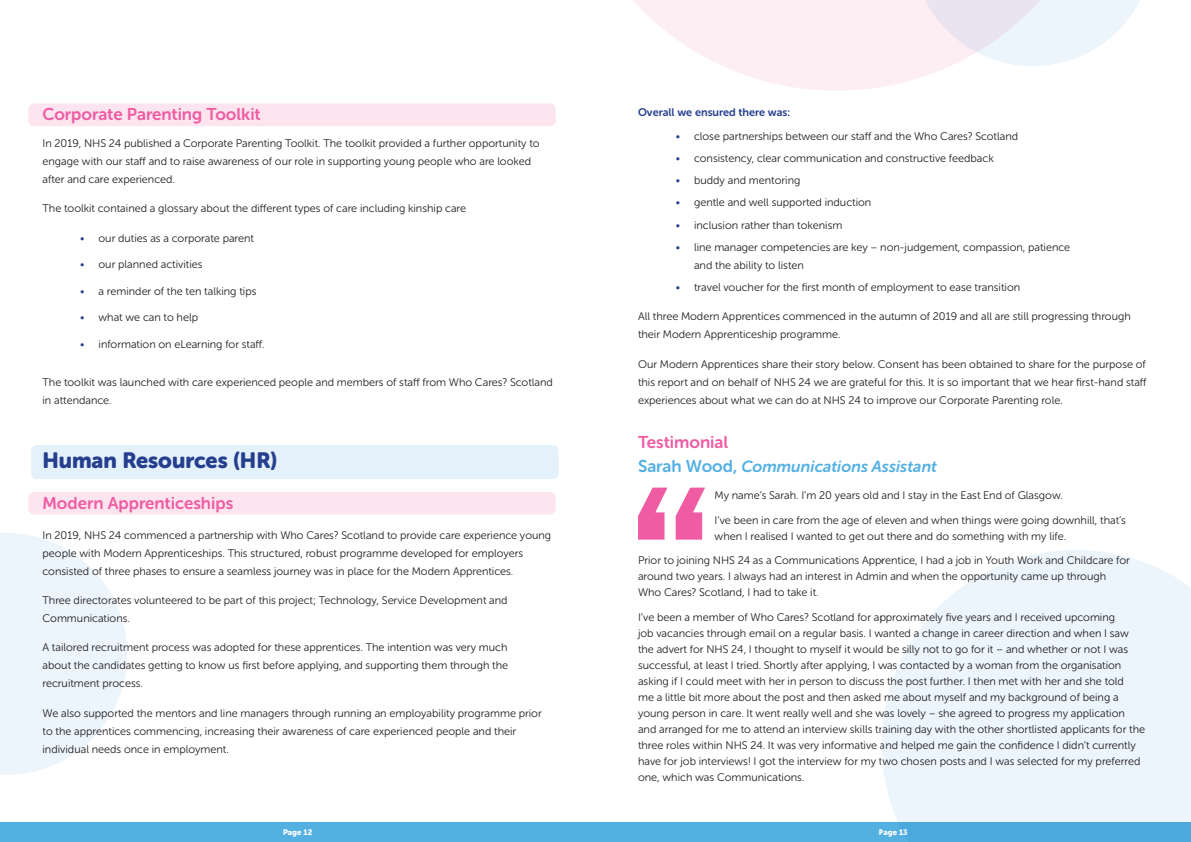
<style>
.page{position:relative;width:1191px;height:842px;background:#fff}
.page>*{position:absolute;margin:0;border:0;box-sizing:border-box;transform-origin:0 0}
.t1{font:22px "Museo Sans Rounded 900";color:#253f8e}
.t2{font:17px "Museo Sans Rounded 700";color:#ef5ca3}
.t3{font:italic 16px "Museo Sans Rounded 700";color:#53b0e3}
.t4{font:11px/18px "Museo Sans Rounded 300";color:#231f20}
.t5{font:11px "Museo Sans Rounded 700";color:#253f8e}
.t6{font:8px "Museo Sans Rounded 900";color:#fff}
.s1{color:#253f8e}
.s2{font-style:normal;font-size:17px}
</style>
<div class="page">
<div style="left:28px;top:492px;width:528px;height:22px;background:#fce5ef;border-radius:6px"></div>
<div style="left:28px;top:103px;width:528px;height:23px;background:#fce5ef;border-radius:6px"></div>
<div style="left:31px;top:445px;width:527px;height:34px;background:#e4f1fa;border-radius:6px"></div>
<div style="left:595px;top:822px;width:596px;height:20px;background:#53b0e1"></div>
<div style="left:0;top:822px;width:595px;height:20px;background:#53b0e1"></div>
<svg style="left:638px;top:488px;width:67px;height:52px"></svg>
<svg style="left:882px;top:550px;width:309px;height:272px;background:#eef6fb"></svg>
<svg style="left:0;top:533px;width:127px;height:242px"></svg>
<svg style="left:1111px;top:0;width:29px;height:37px"></svg>
<svg style="left:633px;top:0;width:478px;height:91px;fill:#fdeef4"></svg>
<h2 class="t2" style="left:43px;top:105px;width:220px">Corporate Parenting Toolkit</h2>
<p class="t4" style="left:43px;top:134px;width:498px">In 2019, NHS 24 published a Corporate Parenting Toolkit. The toolkit provided a further opportunity to engage with our staff and to raise awareness of our role in supporting young people who are looked after and care experienced.</p>
<p class="t4" style="left:43px;top:200px;width:425px">The toolkit contained a glossary about the different types of care including kinship care</p>
<p class="t4" style="left:80px;top:229px;width:175px"><span class="s1">•</span> our duties as a corporate parent</p>
<p class="t4" style="left:80px;top:255px;width:124px"><span class="s1">•</span> our planned activities</p>
<p class="t4" style="left:80px;top:282px;width:178px"><span class="s1">•</span> a reminder of the ten talking tips</p>
<p class="t4" style="left:80px;top:308px;width:119px"><span class="s1">•</span> what we can to help</p>
<p class="t4" style="left:80px;top:335px;width:186px"><span class="s1">•</span> information on eLearning for staff.</p>
<p class="t4" style="left:43px;top:373px;width:512px">The toolkit was launched with care experienced people and members of staff from Who Cares? Scotland in attendance.</p>
<h1 class="t1" style="left:43px;top:448px;width:236px">Human Resources (HR)</h1>
<h2 class="t2" style="left:43px;top:494px;width:192px">Modern Apprenticeships</h2>
<p class="t4" style="left:43px;top:526px;width:510px">In 2019, NHS 24 commenced a partnership with Who Cares? Scotland to provide care experience young people with Modern Apprenticeships. This structured, robust programme developed for employers consisted of three phases to ensure a seamless journey was in place for the Modern Apprentices.</p>
<p class="t4" style="left:43px;top:591px;width:466px">Three directorates volunteered to be part of this project; Technology, Service Development and<br>Communications.</p>
<p class="t4" style="left:43px;top:639px;width:467px;text-align:justify">A tailored recruitment process was adopted for these apprentices. The intention was very much about the candidates getting to know us first before applying, and supporting them through the recruitment process.</p>
<p class="t4" style="left:43px;top:704px;width:501px">We also supported the mentors and line managers through running an employability programme prior to the apprentices commencing, increasing their awareness of care experienced people and their individual needs once in employment.</p>
<p class="t5" style="left:638px;top:106px;width:153px">Overall we ensured there was:</p>
<p class="t4" style="left:675px;top:127px;width:344px"><span class="s1">•</span> close partnerships between our staff and the Who Cares? Scotland</p>
<p class="t4" style="left:675px;top:149px;width:319px"><span class="s1">•</span> consistency, clear communication and constructive feedback</p>
<p class="t4" style="left:675px;top:171px;width:126px"><span class="s1">•</span> buddy and mentoring</p>
<p class="t4" style="left:675px;top:194px;width:197px"><span class="s1">•</span> gentle and well supported induction</p>
<p class="t4" style="left:675px;top:216px;width:168px"><span class="s1">•</span> inclusion rather than tokenism</p>
<p class="t4" style="left:694px;top:238px;width:378px;text-indent:-18px"><span class="s1">•</span> line manager competencies are key – non-judgement, compassion, patience and the ability to listen</p>
<p class="t4" style="left:675px;top:278px;width:346px"><span class="s1">•</span> travel voucher for the first month of employment to ease transition</p>
<p class="t4" style="left:638px;top:308px;width:494px">All three Modern Apprentices commenced in the autumn of 2019 and all are still progressing through their Modern Apprenticeship programme.</p>
<p class="t4" style="left:638px;top:355px;width:510px;text-align:justify">Our Modern Apprentices share their story below. Consent has been obtained to share for the purpose of this report and on behalf of NHS 24 we are grateful for this. It is so important that we hear first-hand staff experiences about what we can do at NHS 24 to improve our Corporate Parenting role.</p>
<h2 class="t2" style="left:638px;top:432px;width:92px">Testimonial</h2>
<h3 class="t3" style="left:638px;top:457px;width:300px"><span class="s2">Sarah Wood,</span> Communications Assistant</h3>
<p class="t4" style="left:714px;top:486px;width:350px">My name’s Sarah. I’m 20 years old and I stay in the East End of Glasgow.</p>
<p class="t4" style="left:714px;top:512px;width:413px;line-height:16px">I’ve been in care from the age of eleven and when things were going downhill, that’s when I realised I wanted to get out there and do something with my life.</p>
<p class="t4" style="left:638px;top:552px;width:493px;line-height:16px">Prior to joining NHS 24 as a Communications Apprentice, I had a job in Youth Work and Childcare for around two years. I always had an interest in Admin and when the opportunity came up through<br>Who Cares? Scotland, I had to take it.</p>
<p class="t4" style="left:638px;top:609px;width:508px;line-height:16px">I’ve been a member of Who Cares? Scotland for approximately five years and I received upcoming<br>job vacancies through email on a regular basis. I wanted a change in career direction and when I saw the advert for NHS 24, I thought to myself it would be silly not to go for it – and whether or not I was successful, at least I tried. Shortly after applying, I was contacted by a woman from the organisation asking if I could meet with her in person to discuss the post further. I then met with her and she told<br>me a little bit more about the post and then asked me about myself and my background of being a young person in care. It went really well and she was lovely – she agreed to progress my application and arranged for me to attend an interview skills training day with the other shortlisted applicants for the three roles within NHS 24. It was very informative and helped me gain the confidence I didn’t currently have for job interviews! I got the interview for my two chosen posts and I was selected for my preferred one, which was Communications.</p>
<p class="t6" style="left:283px;top:827px;width:31px">Page 12</p>
<p class="t6" style="left:878px;top:827px;width:31px">Page 13</p>
</div>
